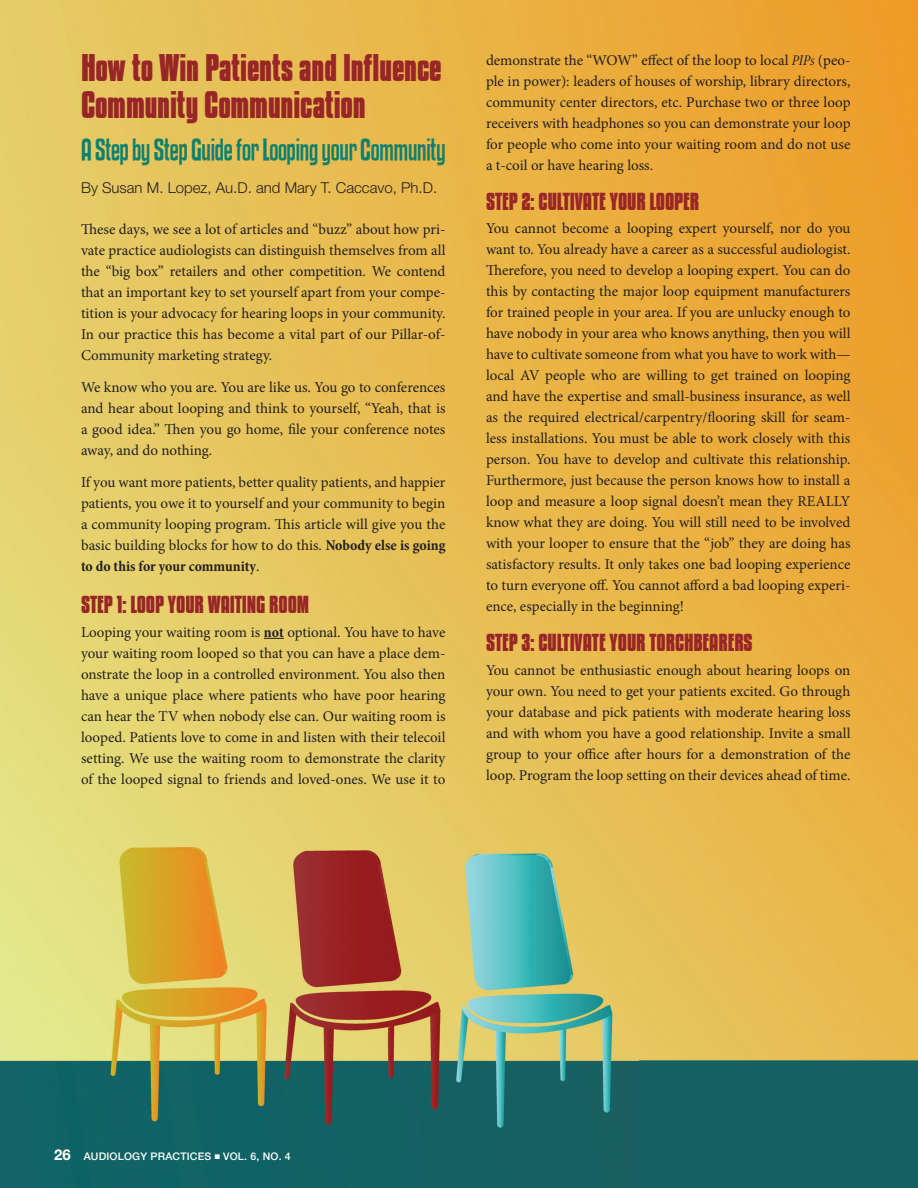
<style>
.page{position:relative;width:918px;height:1188px;background:#fff}
.page>*{position:absolute;margin:0;border:0;box-sizing:border-box;transform-origin:0 0}
.Text{font:700 37.5px/37.5px "Kenyan Coffee";color:#992627}
.Text-2{font:30px "Kenyan Coffee";color:#0e806e}
.Text-3{font:700 24px "Kenyan Coffee";color:#992627}
.Text-4{font:15px/21px "Minion Pro";color:#231f20;text-align:justify}
.Text-5{font:300 15px "Helvetica Neue LT Std";color:#231f20}
.t1{font:500 10.5px "Helvetica Neue LT Std";letter-spacing:.02em;color:#fff}
.s1{font-weight:700;font-stretch:condensed}
.s2{font-family:"Minion Pro Cn It Subh"}
.s3{font-weight:700;font-size:15px}
</style>
<div class="page">
<img style="left:0;top:0;width:918px;height:1188px">
<svg style="left:264px;top:638px;width:20px;height:1px"></svg>
<p class="Text" style="left:81px;top:51px;width:362px">How to Win Patients and Influence<br>Community Communication</p>
<p class="Text-2" style="left:81px;top:134px;width:366px">A Step by Step Guide for Looping your Community</p>
<p class="Text-5" style="left:81px;top:179px;width:358px">By Susan M. Lopez, Au.D. and Mary T. Caccavo, Ph.D.</p>
<p class="Text-4" style="left:81px;top:219px;width:366px">These days, we see a lot of articles and “buzz” about how pri&shy;vate practice audiologists can distinguish themselves from all the “big box” retailers and other competition. We contend that an important key to set yourself apart from your compe&shy;tition is your advocacy for hearing loops in your community.<br>In our practice this has become a vital part of our Pillar-of-Community marketing strategy.</p>
<p class="Text-4" style="left:81px;top:377px;width:366px">We know who you are. You are like us. You go to conferences and hear about looping and think to yourself, “Yeah, that is a good idea.” Then you go home, file your conference notes away, and do nothing.</p>
<p class="Text-4" style="left:81px;top:472px;width:366px">If you want more patients, better quality patients, and happier patients, you owe it to yourself and your community to begin a community looping program. This article will give you the basic building blocks for how to do this. <span class="s1">Nobody else is going to do this for your community</span>.</p>
<p class="Text-3" style="left:81px;top:593px;width:230px">STEP 1: LOOP YOUR WAITING ROOM</p>
<p class="Text-4" style="left:81px;top:622px;width:366px">Looping your waiting room is <span class="s1">not</span> optional. You have to have your waiting room looped so that you can have a place dem&shy;onstrate the loop in a controlled environment. You also then have a unique place where patients who have poor hearing can hear the TV when nobody else can. Our waiting room is looped. Patients love to come in and listen with their telecoil setting. We use the waiting room to demonstrate the clarity of the looped signal to friends and loved-ones. We use it to</p>
<p class="Text-4" style="left:486px;top:50px;width:366px">demonstrate the “WOW” effect of the loop to local <span class="s2">PIPs</span> (peo&shy;ple in power): leaders of houses of worship, library directors, community center directors, etc. Purchase two or three loop receivers with headphones so you can demonstrate your loop for people who come into your waiting room and do not use a t-coil or have hearing loss.</p>
<p class="Text-3" style="left:486px;top:189px;width:215px">STEP 2: CULTIVATE YOUR LOOPER</p>
<p class="Text-4" style="left:486px;top:218px;width:366px">You cannot become a looping expert yourself, nor do you want to. You already have a career as a successful audiologist.<br>Therefore, you need to develop a looping expert. You can do this by contacting the major loop equipment manufacturers for trained people in your area. If you are unlucky enough to have nobody in your area who knows anything, then you will have to cultivate someone from what you have to work with— local AV people who are willing to get trained on looping and have the expertise and small-business insurance, as well as the required electrical/carpentry/flooring skill for seam&shy;less installations. You must be able to work closely with this person. You have to develop and cultivate this relationship.<br>Furthermore, just because the person knows how to install a loop and measure a loop signal doesn’t mean they REALLY know what they are doing. You will still need to be involved with your looper to ensure that the “job” they are doing has satisfactory results. It only takes one bad looping experience to turn everyone off. You cannot afford a bad looping experi&shy;ence, especially in the beginning!</p>
<p class="Text-3" style="left:486px;top:630px;width:268px">STEP 3: CULTIVATE YOUR TORCHBEARERS</p>
<p class="Text-4" style="left:486px;top:659px;width:366px">You cannot be enthusiastic enough about hearing loops on your own. You need to get your patients excited. Go through your database and pick patients with moderate hearing loss and with whom you have a good relationship. Invite a small group to your office after hours for a demonstration of the loop. Program the loop setting on their devices ahead of time.</p>
<p class="t1" style="left:54px;top:1150px;width:238px"><span class="s3">26</span> AUDIOLOGY PRACTICES ■ VOL. 6, NO. 4</p>
</div>
